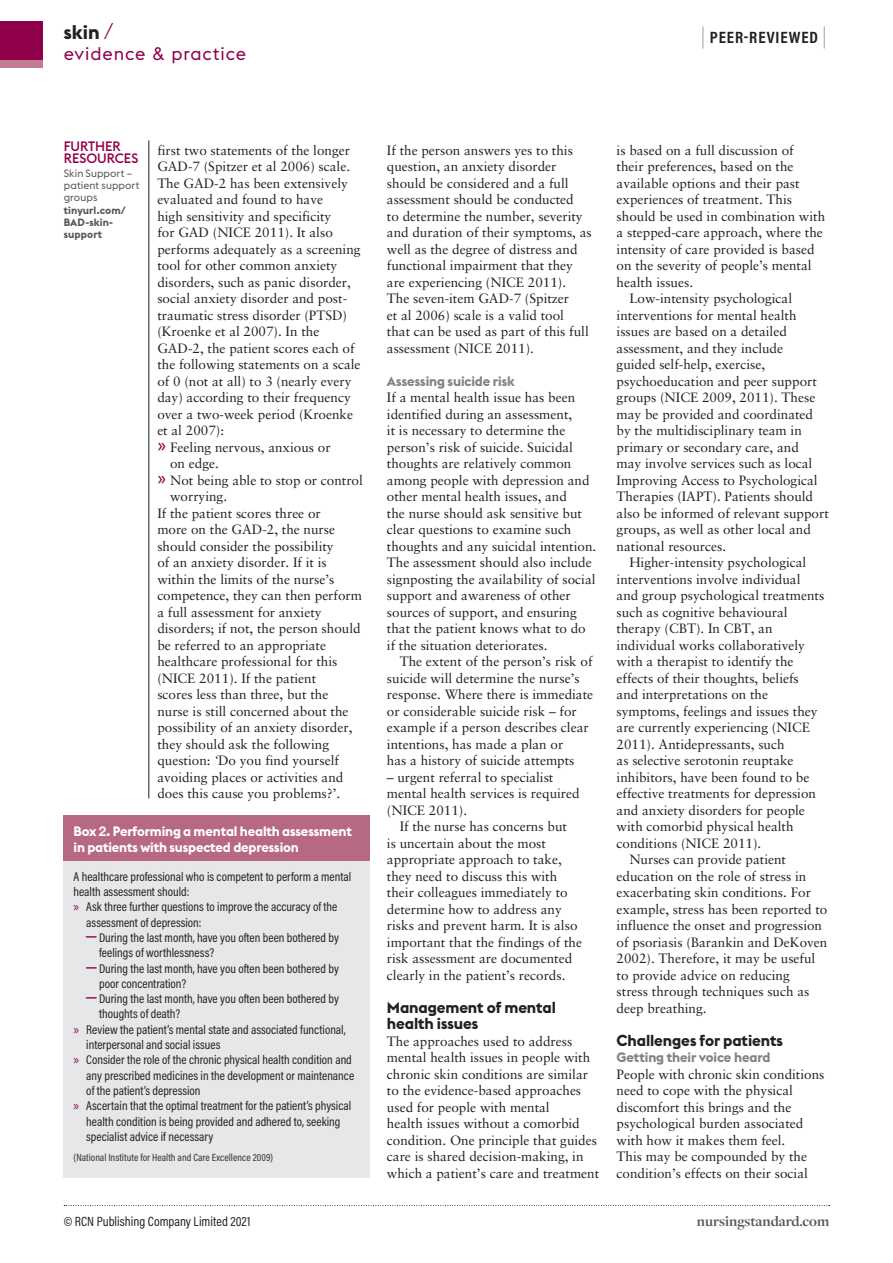
<style>
.page{position:relative;width:893px;height:1263px;background:#fff}
.page>*{position:absolute;margin:0;border:0;box-sizing:border-box;transform-origin:0 0}
.t1{font:700 19.5px "Euclid Flex";color:#231f20}
.t2{font:18px "Euclid Flex";letter-spacing:.05em;color:#91014b}
.t3{font:700 16.5px "Acumin Pro Cond";letter-spacing:.055em;color:#231f20}
.CrossheadA{font:700 15.75px/16.5px "Euclid Flex";letter-spacing:-.01em;color:#231f20}
.t4{font:700 15px "Freight Disp Pro";color:#57585a}
.Body1Ind{font:13.5px/16.5px "Sabon LT";color:#231f20}
.Body1NoInd{font:13.5px/16.5px "Sabon LT";color:#231f20}
.Table_BoxTitle{font:700 13.5px/16.2px "Euclid Flex";letter-spacing:-.015em;color:#fff}
.CrossheadB{font:700 13.5px "Euclid Flex";letter-spacing:-.01em;color:#808285}
.t5{font:13.5px "Acumin Pro Cond";color:#231f20}
.ResourcesHead{font:500 13.5px/12px "Euclid Flex";letter-spacing:-.005em;color:#91014b}
.Table_BoxBody{font:12.75px/15.3px "Acumin Pro Cond";color:#231f20}
.Source_credit{font:500 10.5px "Acumin Pro Cond";color:#3e3e3f}
.ResourcesBodyNoInd{font:10.5px/12px "Euclid Flex";letter-spacing:.005em;color:#57585a}
.ResourcesWebsite{font:700 10.5px/12px "Euclid Flex";letter-spacing:.01em;color:#57585a}
.s1{font-weight:300;font-size:22.5px;color:#91014b}
.s2{font-weight:100;font-size:21px}
.s3{font-family:"Helvetica Neue"}
.s4{font-family:"Acumin Pro Cond";font-weight:500;font-size:21px;color:#91014b}
.s5{font-style:italic}
.s6{font-family:"Myriad Pro";font-size:13.5px;color:#91014b}
.s7{font-family:"Sabon LT";font-size:21px;color:#91014b}
</style>
<div class="page">
<div style="left:0;top:60px;width:43px;height:8px;background:#c17c90"></div>
<div style="left:0;top:21px;width:43px;height:39px;background:#91014b"></div>
<hr style="left:149px;top:140px;width:1px;height:658px;background:#231f20">
<div style="left:64px;top:815px;width:306px;height:46px;background:#b76882"></div>
<div style="left:64px;top:861px;width:306px;height:317px;background:#e6e7e9"></div>
<svg style="left:64px;top:1205px;width:766px;height:1px"></svg>
<h1 class="t1" style="left:64px;top:21px;width:51px">skin <span class="s1">/</span></h1>
<p class="t3" style="left:702px;top:26px;width:126px"><span class="s2">|</span> PEER-REVIEWED <span class="s2">|</span></p>
<h2 class="t2" style="left:64px;top:44px;width:184px">evidence <span class="s3">&amp;</span> practice</h2>
<p class="ResourcesHead" style="left:64px;top:141px;width:76px">FURTHER<br>RESOURCES</p>
<p class="ResourcesBodyNoInd" style="left:64px;top:168px;width:77px">Skin Support – patient support groups</p>
<p class="ResourcesWebsite" style="left:64px;top:205px;width:64px">tinyurl.com/<br>BAD-skin&shy;support</p>
<p class="Body1Ind" style="left:157px;top:142px;width:205px">first two statements of the longer<br>GAD-7 (Spitzer et al 2006) scale.<br>The GAD-2 has been extensively evaluated and found to have<br>high sensitivity and specificity<br>for GAD (NICE 2011). It also performs adequately as a screening tool for other common anxiety disorders, such as panic disorder, social anxiety disorder and post&shy;traumatic stress disorder (PTSD) (Kroenke et al 2007). In the<br>GAD-2, the patient scores each of the following statements on a scale of 0 (not at all) to 3 (nearly every day) according to their frequency over a two-week period (Kroenke et al 2007):</p>
<p class="Body1Ind" style="left:170px;top:439px;width:162px;text-indent:-13px"><span class="s4">»</span> Feeling nervous, anxious or on edge.</p>
<p class="Body1Ind" style="left:170px;top:472px;width:194px;text-indent:-13px"><span class="s4">»</span> Not being able to stop or control worrying.</p>
<p class="Body1NoInd" style="left:157px;top:505px;width:206px">If the patient scores three or<br>more on the GAD-2, the nurse should consider the possibility<br>of an anxiety disorder. If it is within the limits of the nurse’s competence, they can then perform a full assessment for anxiety disorders; if not, the person should be referred to an appropriate healthcare professional for this (NICE 2011). If the patient<br>scores less than three, but the nurse is still concerned about the possibility of an anxiety disorder, they should ask the following question: <span class="s5">‘</span>Do you find yourself avoiding places or activities and does this cause you problems?’.</p>
<p class="Table_BoxTitle" style="left:74px;top:823px;width:280px">Box <span class="s3">2</span>. Performing a mental health assessment in patients with suspected depression</p>
<p class="Table_BoxBody" style="left:74px;top:868px;width:279px">A healthcare professional who is competent to perform a mental health assessment should:</p>
<p class="Table_BoxBody" style="left:86px;top:899px;width:253px;text-indent:-13px"><span class="s6">»</span> Ask three further questions to improve the accuracy of the assessment of depression:</p>
<p class="Table_BoxBody" style="left:99px;top:930px;width:241px;text-indent:-13px"><span class="s7">–</span> During the last month, have you often been bothered by feelings of worthlessness?</p>
<p class="Table_BoxBody" style="left:99px;top:960px;width:241px;text-indent:-13px"><span class="s7">–</span> During the last month, have you often been bothered by poor concentration?</p>
<p class="Table_BoxBody" style="left:99px;top:991px;width:241px;text-indent:-13px"><span class="s7">–</span> During the last month, have you often been bothered by thoughts of death?</p>
<p class="Table_BoxBody" style="left:86px;top:1021px;width:261px;text-indent:-13px"><span class="s6">»</span> Review the patient’s mental state and associated functional, interpersonal and social issues</p>
<p class="Table_BoxBody" style="left:86px;top:1052px;width:269px;text-indent:-13px"><span class="s6">»</span> Consider the role of the chronic physical health condition and any prescribed medicines in the development or maintenance of the patient’s depression</p>
<p class="Table_BoxBody" style="left:86px;top:1098px;width:266px;text-indent:-13px"><span class="s6">»</span> Ascertain that the optimal treatment for the patient’s physical health condition is being provided and adhered to, seeking specialist advice if necessary</p>
<p class="Source_credit" style="left:74px;top:1151px;width:201px">(National Institute for Health and Care Excellence 2009)</p>
<p class="Body1NoInd" style="left:387px;top:142px;width:206px">If the person answers yes to this question, an anxiety disorder should be considered and a full assessment should be conducted<br>to determine the number, severity and duration of their symptoms, as well as the degree of distress and functional impairment that they are experiencing (NICE 2011).<br>The seven-item GAD-7 (Spitzer<br>et al 2006) scale is a valid tool<br>that can be used as part of this full assessment (NICE 2011).</p>
<p class="CrossheadB" style="left:387px;top:373px;width:129px">Assessing suicide risk</p>
<p class="Body1NoInd" style="left:387px;top:389px;width:211px">If a mental health issue has been identified during an assessment,<br>it is necessary to determine the person’s risk of suicide. Suicidal thoughts are relatively common among people with depression and other mental health issues, and<br>the nurse should ask sensitive but clear questions to examine such thoughts and any suicidal intention.<br>The assessment should also include signposting the availability of social support and awareness of other sources of support, and ensuring that the patient knows what to do if the situation deteriorates.</p>
<p class="Body1Ind" style="left:387px;top:653px;width:208px;text-indent:13px">The extent of the person’s risk of suicide will determine the nurse’s response. Where there is immediate or considerable suicide risk – for example if a person describes clear intentions, has made a plan or<br>has a history of suicide attempts</p>
<p class="Body1Ind" style="left:387px;top:769px;width:194px">– urgent referral to specialist mental health services is required (NICE 2011).</p>
<p class="Body1Ind" style="left:387px;top:818px;width:197px;text-indent:13px">If the nurse has concerns but<br>is uncertain about the most appropriate approach to take, they need to discuss this with their colleagues immediately to determine how to address any risks and prevent harm. It is also important that the findings of the risk assessment are documented clearly in the patient’s records.</p>
<p class="CrossheadA" style="left:387px;top:999px;width:171px">Management of mental health issues</p>
<p class="Body1NoInd" style="left:387px;top:1033px;width:214px">The approaches used to address mental health issues in people with chronic skin conditions are similar to the evidence-based approaches used for people with mental<br>health issues without a comorbid condition. One principle that guides care is shared decision-making, in which a patient’s care and treatment</p>
<p class="Body1NoInd" style="left:617px;top:142px;width:210px">is based on a full discussion of<br>their preferences, based on the available options and their past experiences of treatment. This should be used in combination with a stepped-care approach, where the intensity of care provided is based on the severity of people’s mental health issues.</p>
<p class="Body1Ind" style="left:617px;top:290px;width:214px;text-indent:13px">Low-intensity psychological interventions for mental health issues are based on a detailed assessment, and they include<br>guided self-help, exercise, psychoeducation and peer support groups (NICE 2009, 2011). These may be provided and coordinated by the multidisciplinary team in primary or secondary care, and<br>may involve services such as local<br>Improving Access to Psychological<br>Therapies (IAPT). Patients should also be informed of relevant support groups, as well as other local and national resources.</p>
<p class="Body1Ind" style="left:617px;top:554px;width:209px;text-indent:13px">Higher-intensity psychological interventions involve individual and group psychological treatments such as cognitive behavioural therapy (CBT). In CBT, an individual works collaboratively with a therapist to identify the effects of their thoughts, beliefs<br>and interpretations on the symptoms, feelings and issues they are currently experiencing (NICE<br>2011). Antidepressants, such<br>as selective serotonin reuptake inhibitors, have been found to be effective treatments for depression and anxiety disorders for people with comorbid physical health conditions (NICE 2011).</p>
<p class="Body1Ind" style="left:617px;top:851px;width:212px;text-indent:13px">Nurses can provide patient education on the role of stress in exacerbating skin conditions. For example, stress has been reported to influence the onset and progression of psoriasis (Barankin and DeKoven<br>2002). Therefore, it may be useful to provide advice on reducing<br>stress through techniques such as deep breathing.</p>
<p class="CrossheadA" style="left:617px;top:1032px;width:168px">Challenges for patients</p>
<p class="CrossheadB" style="left:617px;top:1050px;width:155px">Getting their voice heard</p>
<p class="Body1NoInd" style="left:617px;top:1066px;width:209px">People with chronic skin conditions need to cope with the physical discomfort this brings and the psychological burden associated with how it makes them feel.<br>This may be compounded by the condition’s effects on their social</p>
<p class="t5" style="left:64px;top:1213px;width:188px">© RCN Publishing Company Limited 2021</p>
<p class="t4" style="left:697px;top:1212px;width:134px">nursingstandard.com</p>
</div>
